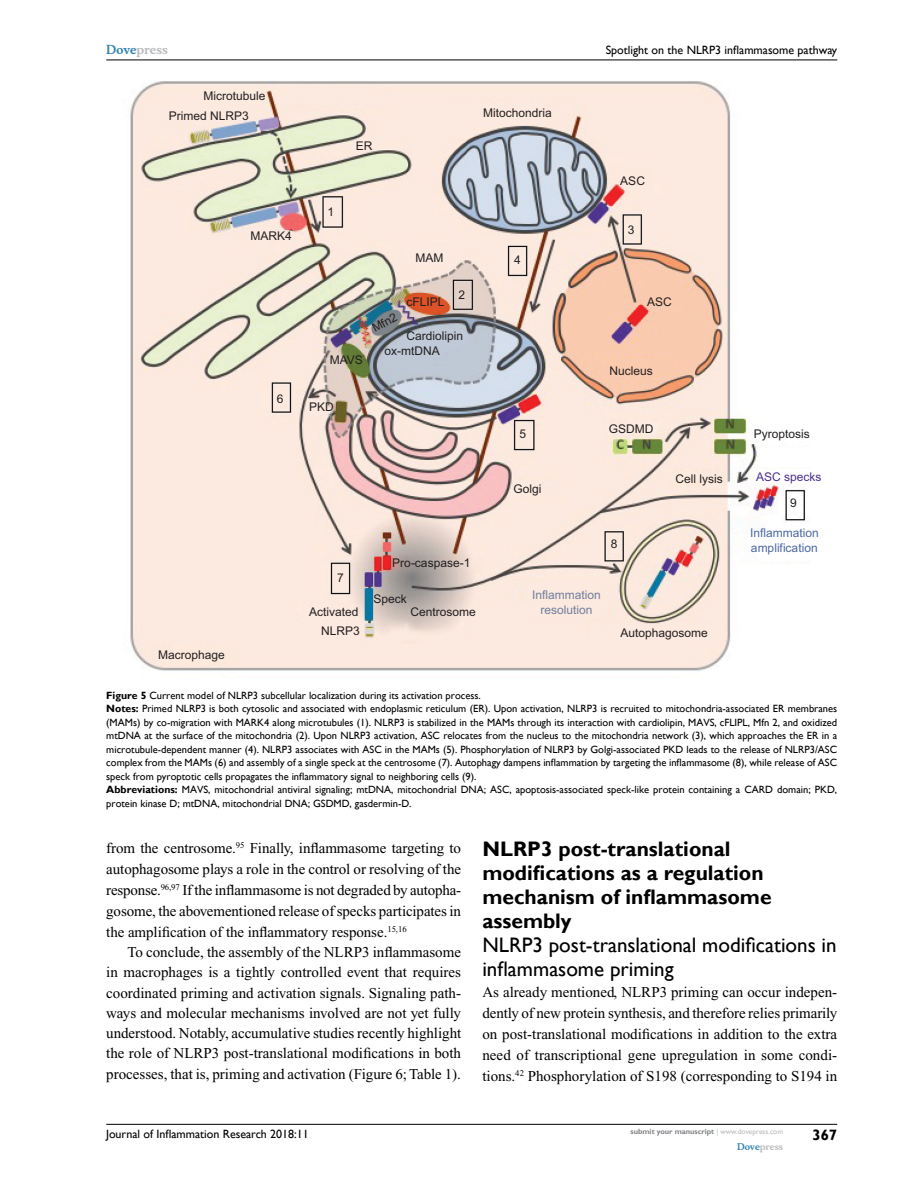
<style>
.page{position:relative;width:918px;height:1188px;background:#fff}
.page>*{position:absolute;margin:0;border:0;box-sizing:border-box;transform-origin:0 0}
.t1{font:700 21px/24px "Gill Sans";color:#000}
.t2{font:21px/24px "Gill Sans";color:#000}
.t3{font:15px/21px "Times New Roman";color:#000;text-align:justify}
.t4{font:700 15px "Gill Sans";color:#000}
.t5{font:12px "Arial";color:#231f20}
.t6{font:12px "Gill Sans";color:#000}
.t7{font:12px/14.4px "Arial";color:#4b69a2}
.t8{font:12px/14.4px "Arial";color:#717e9c;text-align:center}
.t9{font:700 12px "Musee";color:#b8babc}
.t10{font:12px "Arial";color:#4c2f8d}
.t11{font:10.5px/13.5px "Gill Sans";color:#000}
.t12{font:700 9px "Musee";color:#b8babc}
.t13{font:700 7.5px "Gill Sans";color:#808285}
.s1{color:#3785ad}
.s2{font-weight:700}
.s3{font-weight:400;color:#b8babc}
</style>
<div class="page">
<hr style="left:106px;top:1124px;width:731px;height:1px;background:#000">
<hr style="left:106px;top:60px;width:731px;height:1px;background:#000">
<img style="left:130px;top:81px;width:677px;height:590px">
<p class="t9" style="left:106px;top:43px;width:63px"><span class="s1">Dove</span>press</p>
<p class="t5" style="left:204px;top:87px;width:64px">Microtubule</p>
<p class="t5" style="left:169px;top:108px;width:82px">Primed NLRP3</p>
<p class="t5" style="left:251px;top:228px;width:43px">MARK4</p>
<p class="t5" style="left:277px;top:390px;width:8px">6</p>
<p class="t5" style="left:158px;top:646px;width:68px">Macrophage</p>
<p class="t6" style="left:606px;top:43px;width:233px">Spotlight on the NLRP3 inflammasome pathway</p>
<p class="t5" style="left:356px;top:138px;width:18px">ER</p>
<p class="t5" style="left:483px;top:104px;width:70px">Mitochondria</p>
<p class="t5" style="left:327px;top:203px;width:8px">1</p>
<p class="t5" style="left:415px;top:250px;width:29px">MAM</p>
<p class="t5" style="left:330px;top:352px;width:35px">MAVS</p>
<p class="t5" style="left:369px;top:322px;width:28px;rotate:-29deg">Mfn2</p>
<p class="t5" style="left:406px;top:294px;width:40px">cFLIPL</p>
<p class="t5" style="left:458px;top:287px;width:8px">2</p>
<p class="t5" style="left:407px;top:327px;width:58px">Cardiolipin</p>
<p class="t5" style="left:384px;top:343px;width:57px">ox-mtDNA</p>
<p class="t5" style="left:309px;top:399px;width:26px">PKD</p>
<p class="t5" style="left:514px;top:252px;width:8px">4</p>
<p class="t5" style="left:519px;top:426px;width:8px">5</p>
<p class="t5" style="left:513px;top:481px;width:30px">Golgi</p>
<p class="t5" style="left:620px;top:172px;width:26px">ASC</p>
<p class="t5" style="left:628px;top:222px;width:8px">3</p>
<p class="t5" style="left:647px;top:294px;width:26px">ASC</p>
<p class="t5" style="left:610px;top:363px;width:45px">Nucleus</p>
<p class="t5" style="left:609px;top:421px;width:46px">GSDMD</p>
<p class="t5" style="left:676px;top:470px;width:49px">Cell lysis</p>
<p class="t5" style="left:337px;top:570px;width:8px">7</p>
<p class="t5" style="left:309px;top:603px;width:51px">Activated</p>
<p class="t5" style="left:392px;top:555px;width:80px">Pro-caspase-1</p>
<p class="t5" style="left:373px;top:591px;width:35px">Speck</p>
<p class="t5" style="left:410px;top:603px;width:67px">Centrosome</p>
<p class="t5" style="left:611px;top:536px;width:8px">8</p>
<p class="t8" style="left:532px;top:588px;width:70px">Inflammation resolution</p>
<p class="t5" style="left:754px;top:426px;width:58px">Pyroptosis</p>
<p class="t10" style="left:756px;top:468px;width:67px">ASC specks</p>
<p class="t5" style="left:790px;top:495px;width:8px">9</p>
<p class="t7" style="left:750px;top:526px;width:70px">Inflammation amplification</p>
<p class="t5" style="left:321px;top:622px;width:40px">NLRP3</p>
<p class="t5" style="left:621px;top:625px;width:89px">Autophagosome</p>
<p class="t11" style="left:106px;top:689px;width:732px"><span class="s2">Figure 5</span> Current model of NLRP3 subcellular localization during its activation process.<br><span class="s2">Notes:</span> Primed NLRP3 is both cytosolic and associated with endoplasmic reticulum (ER). Upon activation, NLRP3 is recruited to mitochondria-associated ER membranes (MAMs) by co-migration with MARK4 along microtubules (1). NLRP3 is stabilized in the MAMs through its interaction with cardiolipin, MAVS, cFLIPL, Mfn 2, and oxidized mtDNA at the surface of the mitochondria (2). Upon NLRP3 activation, ASC relocates from the nucleus to the mitochondria network (3), which approaches the ER in a microtubule-dependent manner (4). NLRP3 associates with ASC in the MAMs (5). Phosphorylation of NLRP3 by Golgi-associated PKD leads to the release of NLRP3/ASC complex from the MAMs (6) and assembly of a single speck at the centrosome (7). Autophagy dampens inflammation by targeting the inflammasome (8), while release of ASC speck from pyroptotic cells propagates the inflammatory signal to neighboring cells (9).<br><span class="s2">Abbreviations:</span> MAVS, mitochondrial antiviral signaling; mtDNA, mitochondrial DNA; ASC, apoptosis-associated speck-like protein containing a CARD domain; PKD, protein kinase D; mtDNA, mitochondrial DNA; GSDMD, gasdermin-D.</p>
<p class="t3" style="left:106px;top:837px;width:356px">from the centrosome.<sup>95</sup> Finally, inflammasome targeting to autophagosome plays a role in the control or resolving of the response.<sup>96,97</sup> If the inflammasome is not degraded by autopha&shy;gosome, the abovementioned release of specks participates in the amplification of the inflammatory response.<sup>15,16</sup></p>
<p class="t3" style="left:106px;top:942px;width:357px;line-height:20.4px;text-indent:21px">To conclude, the assembly of the NLRP3 inflammasome in macrophages is a tightly controlled event that requires coordinated priming and activation signals. Signaling path&shy;ways and molecular mechanisms involved are not yet fully understood. Notably, accumulative studies recently highlight the role of NLRP3 post-translational modifications in both processes, that is, priming and activation (Figure 6; Table 1).</p>
<h1 class="t1" style="left:482px;top:837px;width:291px">NLRP3 post-translational modifications as a regulation mechanism of inflammasome assembly</h1>
<h1 class="t2" style="left:482px;top:933px;width:356px">NLRP3 post-translational modifications in inflammasome priming</h1>
<p class="t3" style="left:482px;top:981px;width:357px">As already mentioned, NLRP3 priming can occur indepen&shy;dently of new protein synthesis, and therefore relies primarily on post-translational modifications in addition to the extra need of transcriptional gene upregulation in some condi&shy;tions.<sup>42</sup> Phosphorylation of S198 (corresponding to S194 in</p>
<p class="t6" style="left:106px;top:1127px;width:204px">Journal of Inflammation Research 2018:11</p>
<p class="t13" style="left:631px;top:1127px;width:154px">submit your manuscript <span class="s3">| www.dovepress.com</span></p>
<p class="t12" style="left:737px;top:1141px;width:48px"><span class="s1">Dove</span>press</p>
<h2 class="t4" style="left:812px;top:1126px;width:26px">367</h2>
</div>
